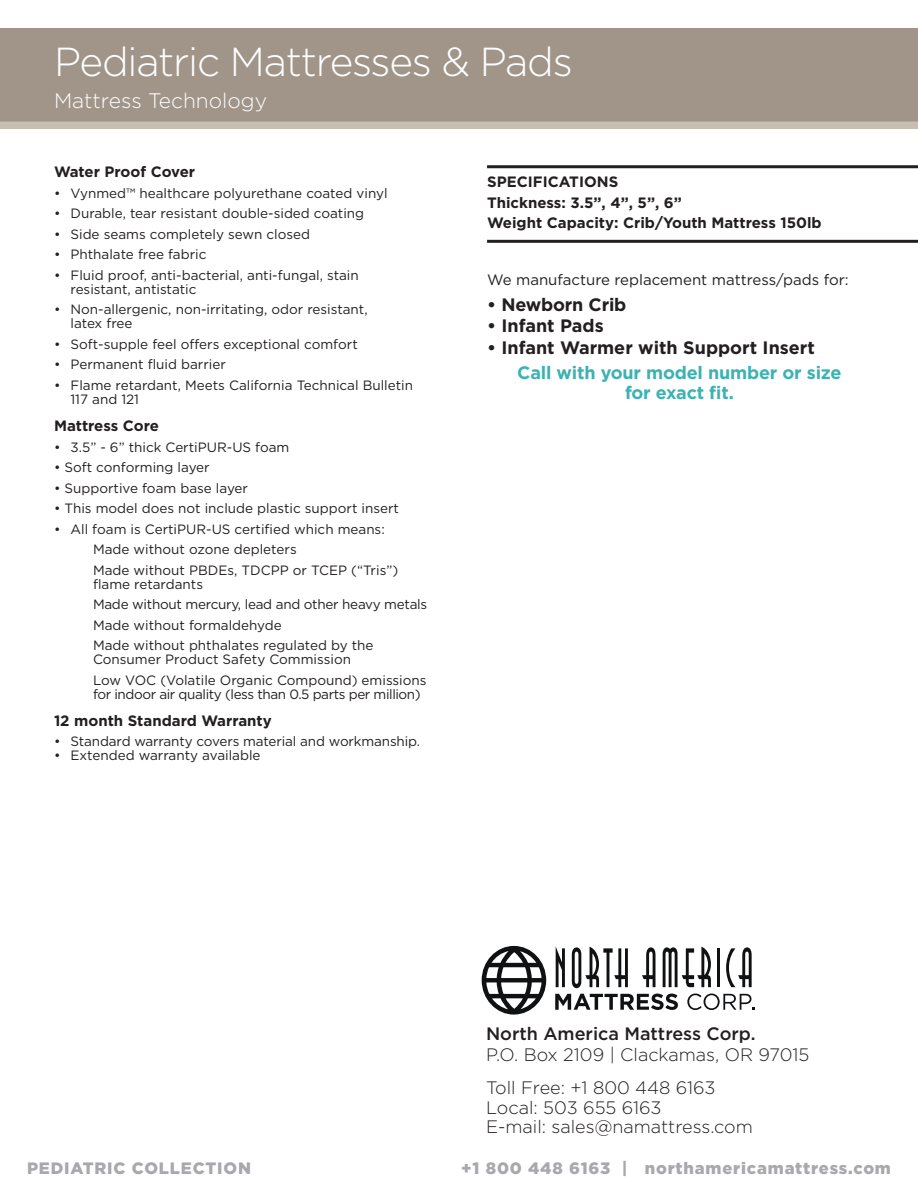
<style>
.page{position:relative;width:918px;height:1188px;background:#fff}
.page>*{position:absolute;margin:0;border:0;box-sizing:border-box;transform-origin:0 0}
.t1{font:300 40.5px "Gotham";letter-spacing:-.03em;color:#fff}
.t2{font:300 21px "Gotham";color:#fff}
.t3{font:300 18px/33px "Gotham";color:#231f20}
.t4{font:700 18px "Gotham";color:#231f20}
.t5{font:700 18px/19.5px "Gotham";letter-spacing:-.01em;color:#3cb2b3;text-align:center}
.t6{font:500 18px "Gotham";color:#231f20}
.t7{font:900 16.5px "Gotham";letter-spacing:.05em;color:#a8a9ad}
.t8{font:700 15px/20.2px "Gotham";color:#231f20}
.t9{font:15px "Gotham";color:#231f20}
.t10{font:13.5px/20.5px "Gotham";color:#231f20}
.t11{font:13.5px "Gotham";letter-spacing:-.03em;color:#231f20}
</style>
<div class="page">
<div style="left:0;top:28px;width:918px;height:101px;background:#a1958a"></div>
<div style="left:0;top:122px;width:918px;height:7px;background:#c6bfb2"></div>
<svg style="left:482px;top:946px;width:64px;height:69px"></svg>
<svg style="left:556px;top:947px;width:9px;height:40px"></svg>
<hr style="left:717px;top:948px;width:3px;height:39px;background:#101112">
<svg style="left:572px;top:947px;width:56px;height:41px"></svg>
<svg style="left:642px;top:947px;width:13px;height:40px"></svg>
<svg style="left:663px;top:947px;width:48px;height:40px"></svg>
<svg style="left:726px;top:947px;width:26px;height:40px"></svg>
<svg style="left:555px;top:994px;width:123px;height:16px"></svg>
<svg style="left:687px;top:994px;width:67px;height:16px"></svg>
<hr style="left:487px;top:165px;width:431px;height:3px;background:#231f20">
<hr style="left:487px;top:240px;width:431px;height:3px;background:#231f20">
<h1 class="t1" style="left:54px;top:36px;width:520px">Pediatric Mattresses &amp; Pads</h1>
<h2 class="t2" style="left:54px;top:88px;width:215px">Mattress Technology</h2>
<p class="t8" style="left:54px;top:162px;width:143px">Water Proof Cover</p>
<p class="t10" style="left:54px;top:182px;width:335px">• Vynmed™ healthcare polyurethane coated vinyl</p>
<p class="t10" style="left:54px;top:203px;width:312px">• Durable, tear resistant double-sided coating</p>
<p class="t10" style="left:54px;top:224px;width:258px">• Side seams completely sewn closed</p>
<p class="t10" style="left:54px;top:244px;width:154px">• Phthalate free fabric</p>
<p class="t10" style="left:70px;top:268px;width:290px;line-height:13.8px;text-indent:-16px">• Fluid proof, anti-bacterial, anti-fungal, stain resistant, antistatic</p>
<p class="t10" style="left:70px;top:302px;width:299px;line-height:13.8px;text-indent:-16px">• Non-allergenic, non-irritating, odor resistant, latex free</p>
<p class="t10" style="left:54px;top:333px;width:305px">• Soft-supple feel offers exceptional comfort</p>
<p class="t10" style="left:54px;top:354px;width:173px">• Permanent fluid barrier</p>
<p class="t10" style="left:70px;top:378px;width:344px;line-height:13.8px;text-indent:-16px">• Flame retardant, Meets California Technical Bulletin<br>117 and 121</p>
<p class="t8" style="left:54px;top:416px;width:107px">Mattress Core</p>
<p class="t10" style="left:54px;top:436px;width:237px">• 3.5” - 6” thick CertiPUR-US foam</p>
<p class="t10" style="left:54px;top:457px;width:157px">• Soft conforming layer</p>
<p class="t10" style="left:54px;top:477px;width:196px">• Supportive foam base layer</p>
<p class="t10" style="left:54px;top:498px;width:347px">• This model does not include plastic support insert</p>
<p class="t10" style="left:93px;top:519px;width:307px;text-indent:-39px">• All foam is CertiPUR-US certified which means:<br>Made without ozone depleters<br>Made without PBDEs, TDCPP or TCEP (“Tris”)</p>
<p class="t10" style="left:93px;top:573px;width:336px">flame retardants<br>Made without mercury, lead and other heavy metals Made without formaldehyde<br>Made without phthalates regulated by the</p>
<p class="t10" style="left:93px;top:649px;width:335px">Consumer Product Safety Commission<br>Low VOC (Volatile Organic Compound) emissions</p>
<p class="t11" style="left:93px;top:685px;width:329px">for indoor air quality (less than 0.5 parts per million)</p>
<p class="t8" style="left:54px;top:710px;width:219px">12 month Standard Warranty</p>
<p class="t10" style="left:54px;top:731px;width:368px">• Standard warranty covers material and workmanship.</p>
<p class="t10" style="left:54px;top:745px;width:208px">• Extended warranty available</p>
<p class="t8" style="left:487px;top:172px;width:336px">SPECIFICATIONS<br>Thickness: 3.5”, 4”, 5”, 6”<br>Weight Capacity: Crib/Youth Mattress 150lb</p>
<p class="t9" style="left:487px;top:270px;width:363px">We manufacture replacement mattress/pads for:</p>
<h3 class="t4" style="left:487px;top:292px;width:141px">• Newborn Crib</h3>
<h3 class="t4" style="left:487px;top:314px;width:118px">• Infant Pads</h3>
<h3 class="t4" style="left:487px;top:336px;width:329px">• Infant Warmer with Support Insert</h3>
<h3 class="t5" style="left:517px;top:363px;width:326px">Call with your model number or size for exact fit.</h3>
<h3 class="t6" style="left:486px;top:1022px;width:271px">North America Mattress Corp.</h3>
<h3 class="t3" style="left:486px;top:1038px;width:325px">P.O. Box 2109 | Clackamas, OR 97015<br>Toll Free: +1 800 448 6163</h3>
<h3 class="t3" style="left:486px;top:1097px;width:268px;line-height:19.5px">Local: 503 655 6163<br>E-mail: sales@namattress.com</h3>
<p class="t7" style="left:27px;top:1157px;width:226px">PEDIATRIC COLLECTION</p>
<p class="t7" style="left:461px;top:1157px;width:431px">+1 800 448 6163 | northamericamattress.com</p>
</div>
